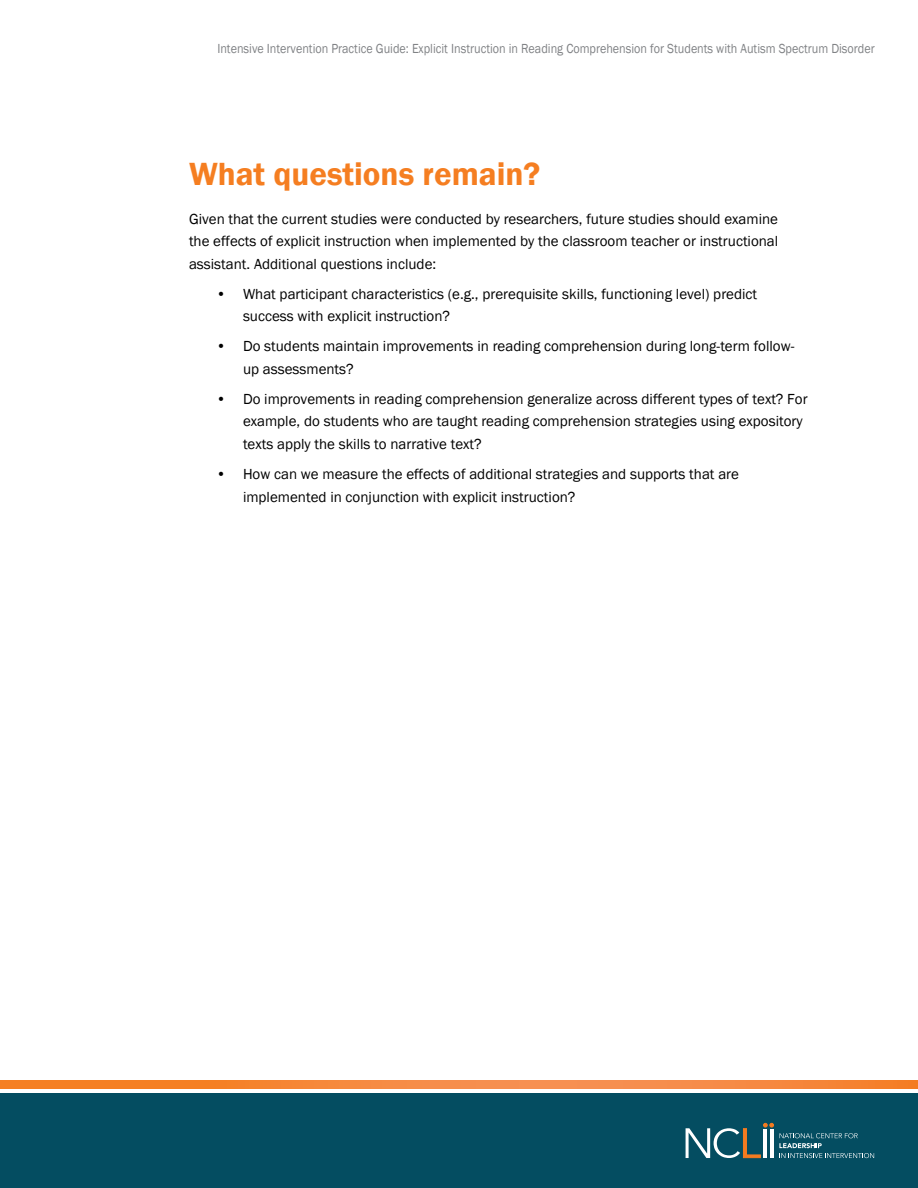
<style>
.page{position:relative;width:918px;height:1188px;background:#fff}
.page>*{position:absolute;margin:0;border:0;box-sizing:border-box;transform-origin:0 0}
.t1{font:600 33px "Franklin Gothic";color:#f57e21}
.Copy{font:15px/22.5px "Franklin Gothic";color:#000}
.t2{font:13.5px "Franklin Gothic";color:#808285;scale:.9 1}
.s1{font-weight:600}
</style>
<div class="page">
<div style="left:0;top:1094px;width:918px;height:94px;background:#044d61"></div>
<svg style="left:0;top:1080px;width:918px;height:8px"></svg>
<svg style="left:686px;top:1123px;width:188px;height:35px"></svg>
<p class="t2" style="left:217px;top:40px;width:732px">Intensive Intervention Practice Guide: Explicit Instruction in Reading Comprehension for Students with Autism Spectrum Disorder</p>
<h1 class="t1" style="left:189px;top:154px;width:353px">What questions remain?</h1>
<p class="Copy" style="left:189px;top:208px;width:591px;text-align:justify">Given that the current studies were conducted by researchers, future studies should examine the effects of explicit instruction when implemented by the classroom teacher or instructional assistant. Additional questions include:</p>
<p class="Copy" style="left:243px;top:283px;width:516px;text-indent:-27px"><span class="s1">•</span> What participant characteristics (e.g., prerequisite skills, functioning level) predict success with explicit instruction?</p>
<p class="Copy" style="left:243px;top:336px;width:553px;text-indent:-27px"><span class="s1">•</span> Do students maintain improvements in reading comprehension during long-term follow&shy;up assessments?</p>
<p class="Copy" style="left:243px;top:388px;width:566px;text-indent:-27px"><span class="s1">•</span> Do improvements in reading comprehension generalize across different types of text? For example, do students who are taught reading comprehension strategies using expository texts apply the skills to narrative text?</p>
<p class="Copy" style="left:243px;top:463px;width:498px;text-indent:-27px"><span class="s1">•</span> How can we measure the effects of additional strategies and supports that are implemented in conjunction with explicit instruction?</p>
</div>
